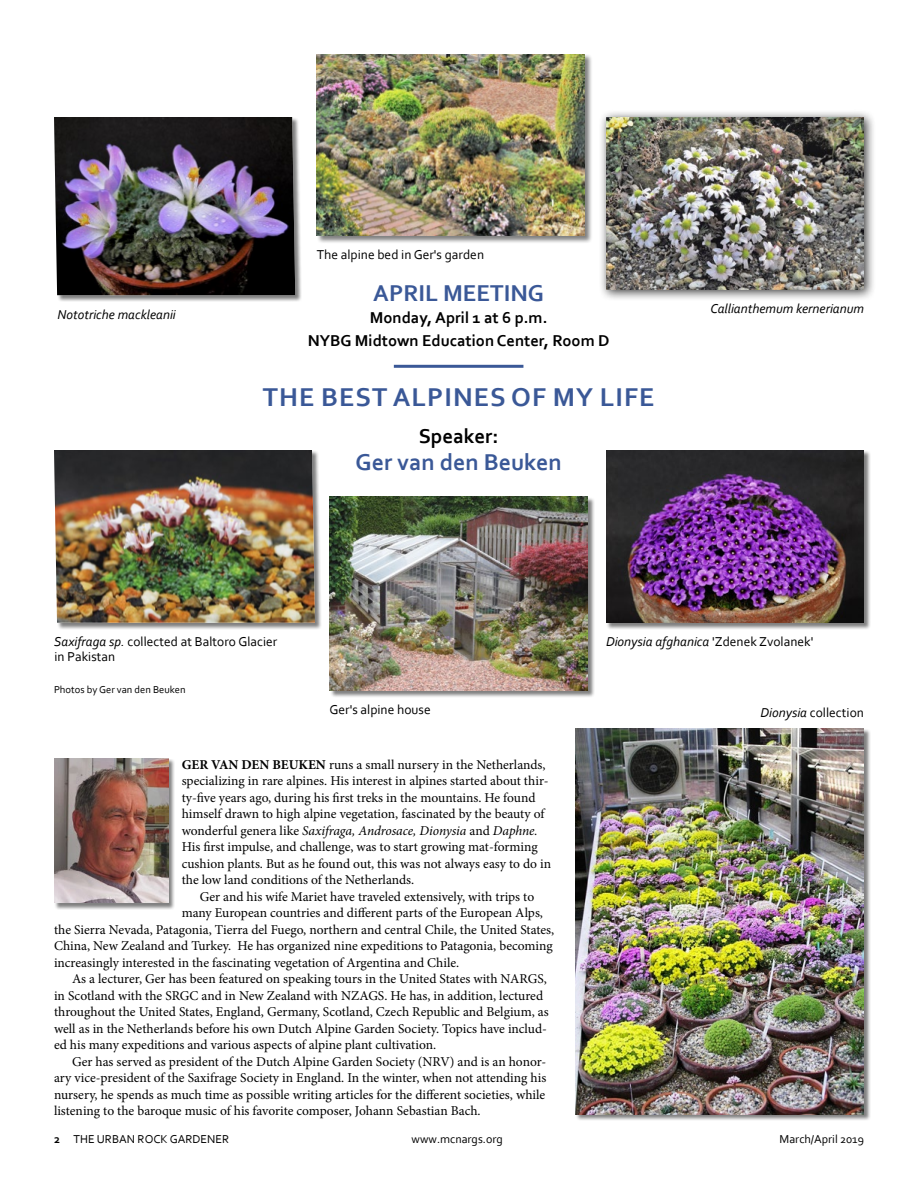
<style>
.page{position:relative;width:918px;height:1188px;background:#fff}
.page>*{position:absolute;margin:0;border:0;box-sizing:border-box;transform-origin:0 0}
.Headline_16_18{font:700 27px "Corbel";letter-spacing:.04em;color:#3a5897}
.t1{font:700 24px "Corbel";color:#3a5897}
.t2{font:700 21px "Corbel";color:#000}
.t3{font:700 16.5px/22.5px "Corbel";color:#000;text-align:center}
.t4{font:13.5px/16.5px "Minion Pro";letter-spacing:-.005em;color:#000}
.t5{font:13.5px/15px "Corbel";color:#000}
.t6{font:italic 13.5px "Corbel";color:#000}
.t7{font:12px "Corbel";color:#000}
.t8{font:10.5px "Corbel";color:#000}
.s1{font-style:italic}
.s2{font-weight:700}
.s3{font-style:normal}
</style>
<div class="page">
<div style="left:598px;top:109px;width:278px;height:192px;background:#000;opacity:.75"></div>
<img style="left:606px;top:117px;width:258px;height:173px">
<div style="left:607px;top:451px;width:264px;height:179px;background:#000;opacity:.5"></div>
<img style="left:606px;top:450px;width:258px;height:173px">
<div style="left:330px;top:497px;width:265px;height:201px;background:#000;opacity:.5"></div>
<img style="left:330px;top:497px;width:258px;height:193px">
<div style="left:55px;top:451px;width:267px;height:179px;background:#000;opacity:.5"></div>
<img style="left:54px;top:450px;width:261px;height:173px">
<div style="left:55px;top:118px;width:247px;height:184px;background:#000;opacity:.5"></div>
<img style="left:54px;top:117px;width:241px;height:178px">
<hr style="left:394px;top:365px;width:129px;height:3px;background:#3a5897">
<div style="left:575px;top:729px;width:296px;height:392px;background:#000;opacity:.5"></div>
<img style="left:575px;top:729px;width:289px;height:385px">
<div style="left:55px;top:759px;width:120px;height:151px;background:#000;opacity:.5"></div>
<img style="left:54px;top:758px;width:114px;height:145px">
<div style="left:317px;top:54px;width:276px;height:190px;background:#000;opacity:.5"></div>
<img style="left:317px;top:54px;width:268px;height:181px">
<p class="t6" style="left:58px;top:306px;width:120px">Nototriche mackleanii</p>
<p class="t5" style="left:317px;top:247px;width:169px">The alpine bed in Ger's garden</p>
<p class="t1" style="left:373px;top:278px;width:172px">APRIL MEETING</p>
<p class="t3" style="left:308px;top:306px;width:303px">Monday, April 1 at 6 p.m.<br>NYBG Midtown Education Center, Room D</p>
<p class="Headline_16_18" style="left:263px;top:381px;width:393px">THE BEST ALPINES OF MY LIFE</p>
<p class="t2" style="left:419px;top:423px;width:81px">Speaker:</p>
<p class="t1" style="left:356px;top:448px;width:208px">Ger van den Beuken</p>
<p class="t6" style="left:710px;top:300px;width:155px">Callianthemum kernerianum</p>
<p class="t5" style="left:54px;top:634px;width:225px"><span class="s1">Saxifraga sp.</span> collected at Baltoro Glacier in Pakistan</p>
<p class="t8" style="left:54px;top:683px;width:133px">Photos by Ger van den Beuken</p>
<p class="t5" style="left:330px;top:702px;width:103px">Ger's alpine house</p>
<p class="t4" style="left:182px;top:756px;width:371px"><span class="s2">GER VAN DEN BEUKEN</span> runs a small nursery in the Netherlands, specializing in rare alpines. His interest in alpines started about thir&shy;ty-five years ago, during his first treks in the mountains. He found himself drawn to high alpine vegetation, fascinated by the beauty of wonderful genera like <span class="s1">Saxifraga, Androsace, Dionysia</span> and <span class="s1">Daphne.<br></span>His first impulse, and challenge, was to start growing mat-forming cushion plants. But as he found out, this was not always easy to do in the low land conditions of the Netherlands.</p>
<p class="t4" style="left:200px;top:888px;width:336px">Ger and his wife Mariet have traveled extensively, with trips to</p>
<p class="t4" style="left:182px;top:905px;width:363px">many European countries and different parts of the European Alps,</p>
<p class="t4" style="left:54px;top:921px;width:502px">the Sierra Nevada, Patagonia, Tierra del Fuego, northern and central Chile, the United States,</p>
<p class="t4" style="left:54px;top:938px;width:500px">China, New Zealand and Turkey. He has organized nine expeditions to Patagonia, becoming</p>
<p class="t4" style="left:54px;top:954px;width:407px">increasingly interested in the fascinating vegetation of Argentina and Chile.</p>
<p class="t4" style="left:54px;top:971px;width:496px;text-indent:18px">As a lecturer, Ger has been featured on speaking tours in the United States with NARGS, in Scotland with the SRGC and in New Zealand with NZAGS. He has, in addition, lectured throughout the United States, England, Germany, Scotland, Czech Republic and Belgium, as well as in the Netherlands before his own Dutch Alpine Garden Society. Topics have includ&shy;ed his many expeditions and various aspects of alpine plant cultivation.</p>
<p class="t4" style="left:54px;top:1053px;width:494px;text-align:justify;text-indent:18px">Ger has served as president of the Dutch Alpine Garden Society (NRV) and is an honor&shy;ary vice-president of the Saxifrage Society in England. In the winter, when not attending his nursery, he spends as much time as possible writing articles for the different societies, while listening to the baroque music of his favorite composer, Johann Sebastian Bach.</p>
<p class="t6" style="left:606px;top:633px;width:209px">Dionysia afghanica <span class="s3">'Zdenek Zvolanek'</span></p>
<p class="t5" style="left:760px;top:705px;width:105px"><span class="s1">Dionysia</span> collection</p>
<p class="t7" style="left:54px;top:1131px;width:177px"><span class="s2">2</span> THE URBAN ROCK GARDENER</p>
<p class="t7" style="left:412px;top:1131px;width:93px">www.mcnargs.org</p>
<p class="t7" style="left:780px;top:1131px;width:86px">March/April 2019</p>
</div>
